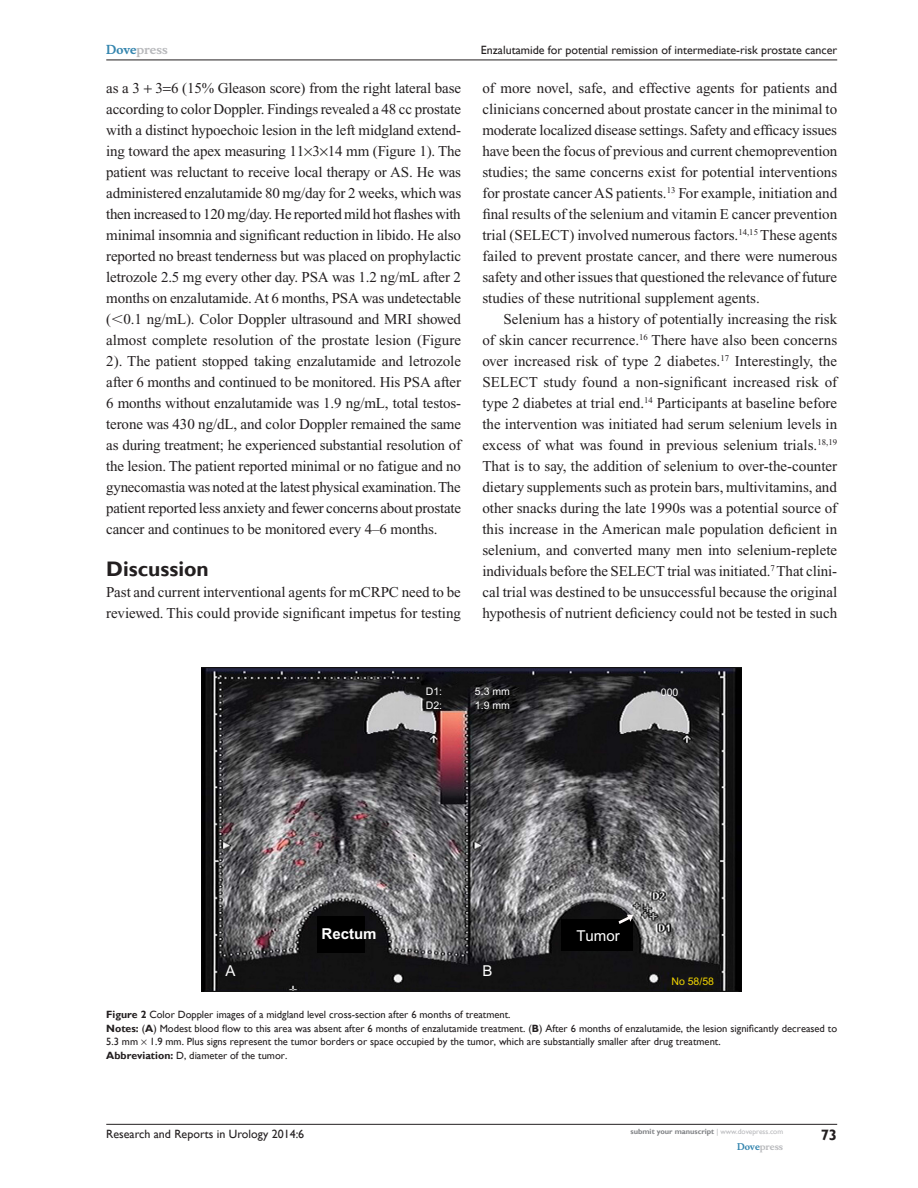
<style>
.page{position:relative;width:918px;height:1188px;background:#fff}
.page>*{position:absolute;margin:0;border:0;box-sizing:border-box;transform-origin:0 0}
.t1{font:700 21px "Gill Sans";color:#231f20}
.TxF{font:15px/21px "Times New Roman";letter-spacing:-.005em;color:#231f20;text-align:justify}
.Tx{font:15px/21px "Times New Roman";color:#231f20;text-align:justify}
.t2{font:15px "Arial";color:#fff}
.t3{font:700 15px "Arial";color:#fff}
.RunFolio-R{font:700 15px "Gill Sans";color:#231f20}
.RunH-R{font:12px "Gill Sans";color:#231f20}
.RunF-R{font:12px "Gill Sans";color:#231f20}
.RunH-Brand-R{font:700 12px "Musee";color:#b8b9bc}
.FC{font:10.5px/13.5px "Gill Sans";color:#231f20}
.FigSNRI{font:10.5px "Gill Sans";color:#231f20}
.t4{font:10.5px/14.7px "Arial";color:#fff}
.t5{font:10.5px "Arial";color:#f4d600}
.RunF-Brand-R{font:700 9px "Musee";color:#b8b9bc}
.RunF-SubmityourMS-R{font:700 7.5px "Gill Sans";color:#808285}
.s1{color:#3485ae}
.s2{font-family:"Mathematical Pi One"}
.s3{font-weight:700}
.s4{font-weight:400;color:#b8b9bc}
</style>
<div class="page">
<hr style="left:106px;top:1124px;width:731px;height:1px;background:#231f20">
<hr style="left:106px;top:60px;width:731px;height:1px;background:#231f20">
<img style="left:202px;top:668px;width:540px;height:323px">
<div style="left:561px;top:920px;width:71px;height:31px;background:#000"></div>
<div style="left:317px;top:916px;width:47px;height:36px;background:#000"></div>
<svg style="left:619px;top:915px;width:14px;height:9px"></svg>
<p class="RunH-Brand-R" style="left:106px;top:43px;width:63px"><span class="s1">Dove</span>press</p>
<p class="TxF" style="left:106px;top:77px;width:356px">as a 3 3 6 (15% Gleason score) from the right lateral base according to color Doppler. Findings revealed a 48 cc prostate with a distinct hypoechoic lesion in the left midgland extend&shy;ing toward the apex measuring 11 3 14 mm (Figure 1). The patient was reluctant to receive local therapy or AS. He was administered enzalutamide 80 mg/day for 2 weeks, which was then increased to 120 mg/day. He reported mild hot flashes with minimal insomnia and significant reduction in libido. He also reported no breast tenderness but was placed on prophylactic letrozole 2.5 mg every other day. PSA was 1.2 ng/mL after 2 months on enzalutamide. At 6 months, PSA was undetectable (<span class="s2">,</span>0.1 ng/mL). Color Doppler ultrasound and MRI showed almost complete resolution of the prostate lesion (Figure 2). The patient stopped taking enzalutamide and letrozole after 6 months and continued to be monitored. His PSA after 6 months without enzalutamide was 1.9 ng/mL, total testos&shy;terone was 430 ng/dL, and color Doppler remained the same as during treatment; he experienced substantial resolution of the lesion. The patient reported minimal or no fatigue and no gynecomastia was noted at the latest physical examination. The patient reported less anxiety and fewer concerns about prostate cancer and continues to be monitored every 4–6 months.</p>
<h1 class="t1" style="left:106px;top:556px;width:104px">Discussion</h1>
<p class="TxF" style="left:106px;top:581px;width:356px">Past and current interventional agents for mCRPC need to be reviewed. This could provide significant impetus for testing</p>
<p class="RunH-R" style="left:481px;top:43px;width:358px">Enzalutamide for potential remission of intermediate-risk prostate cancer</p>
<p class="TxF" style="left:482px;top:77px;width:356px">of more novel, safe, and effective agents for patients and clinicians concerned about prostate cancer in the minimal to moderate localized disease settings. Safety and efficacy issues have been the focus of previous and current chemoprevention studies; the same concerns exist for potential interventions for prostate cancer AS patients.<sup>13</sup> For example, initiation and final results of the selenium and vitamin E cancer prevention trial (SELECT) involved numerous factors.<sup>14,15</sup> These agents failed to prevent prostate cancer, and there were numerous safety and other issues that questioned the relevance of future studies of these nutritional supplement agents.</p>
<p class="Tx" style="left:482px;top:308px;width:356px;text-indent:21px">Selenium has a history of potentially increasing the risk of skin cancer recurrence.<sup>16</sup> There have also been concerns over increased risk of type 2 diabetes.<sup>17</sup> Interestingly, the SELECT study found a non-significant increased risk of type 2 diabetes at trial end.<sup>14</sup> Participants at baseline before the intervention was initiated had serum selenium levels in excess of what was found in previous selenium trials.<sup>18,19<br></sup>That is to say, the addition of selenium to over-the-counter dietary supplements such as protein bars, multivitamins, and other snacks during the late 1990s was a potential source of this increase in the American male population deficient in selenium, and converted many men into selenium-replete individuals before the SELECT trial was initiated.<sup>7</sup> That clini&shy;cal trial was destined to be unsuccessful because the original hypothesis of nutrient deficiency could not be tested in such</p>
<p class="t4" style="left:426px;top:685px;width:18px;line-height:14px">D1:<br>D2:</p>
<p class="t4" style="left:475px;top:684px;width:37px">5.3 mm<br>1.9 mm</p>
<p class="t4" style="left:661px;top:685px;width:19px">000</p>
<p class="t3" style="left:322px;top:924px;width:57px">Rectum</p>
<p class="t2" style="left:576px;top:927px;width:45px">Tumor</p>
<p class="t2" style="left:225px;top:962px;width:12px">A</p>
<p class="t2" style="left:482px;top:962px;width:12px">B</p>
<p class="FC" style="left:106px;top:1008px;width:406px"><span class="s3">Figure 2</span> Color Doppler images of a midgland level cross-section after 6 months of treatment.</p>
<p class="FC" style="left:106px;top:1021px;width:732px"><span class="s3">Notes:</span> (<span class="s3">A</span>) Modest blood flow to this area was absent after 6 months of enzalutamide treatment. (<span class="s3">B</span>) After 6 months of enzalutamide, the lesion significantly decreased to<br>5.3 mm 1.9 mm. Plus signs represent the tumor borders or space occupied by the tumor, which are substantially smaller after drug treatment.</p>
<p class="FigSNRI" style="left:106px;top:1049px;width:183px"><span class="s3">Abbreviation:</span> D, diameter of the tumor.</p>
<p class="t5" style="left:671px;top:976px;width:44px">No 58/58</p>
<p class="RunF-R" style="left:106px;top:1127px;width:200px">Research and Reports in Urology 2014:6</p>
<p class="RunF-SubmityourMS-R" style="left:631px;top:1127px;width:154px">submit your manuscript <span class="s4">| www.dovepress.com</span></p>
<p class="RunF-Brand-R" style="left:737px;top:1141px;width:48px"><span class="s1">Dove</span>press</p>
<p class="RunFolio-R" style="left:821px;top:1126px;width:18px">73</p>
</div>
